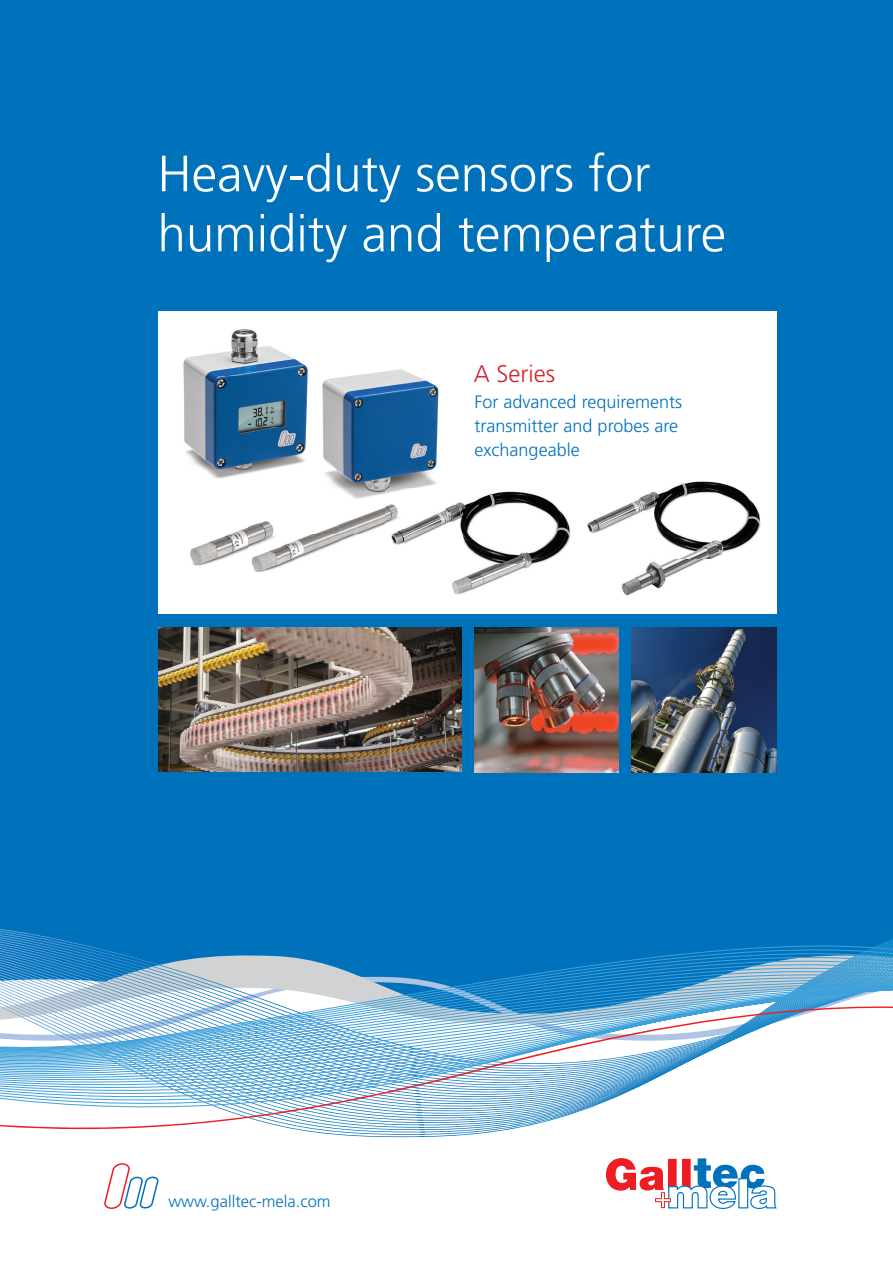
<style>
.page{position:relative;width:893px;height:1263px;background:#fff}
.page>*{position:absolute;margin:0;border:0;box-sizing:border-box;transform-origin:0 0}
.t1{font:300 51px/60px "Frutiger LT Std";color:#fff}
.t2{font:300 24px "Frutiger LT Std";color:#d1232a}
.t3{font:300 18px/24px "Frutiger LT Std";color:#0072bc}
.t4{font:300 16.5px "Frutiger LT Std";color:#0072bc}
</style>
<div class="page">
<div style="left:0;top:0;width:893px;height:1014px;background:#0072bc"></div>
<div style="left:158px;top:311px;width:618px;height:303px;background:#fff"></div>
<img style="left:632px;top:628px;width:144px;height:144px">
<img style="left:474px;top:628px;width:145px;height:144px">
<svg style="left:0;top:932px;width:893px;height:59px"></svg>
<svg style="left:0;top:991px;width:893px;height:140px"></svg>
<svg style="left:606px;top:1158px;width:171px;height:51px"></svg>
<svg style="left:104px;top:1163px;width:54px;height:46px"></svg>
<img style="left:183px;top:329px;width:125px;height:149px">
<img style="left:190px;top:526px;width:59px;height:40px">
<img style="left:249px;top:521px;width:91px;height:13px">
<img style="left:340px;top:507px;width:45px;height:27px">
<img style="left:249px;top:534px;width:110px;height:38px">
<img style="left:404px;top:491px;width:122px;height:73px">
<img style="left:526px;top:493px;width:45px;height:76px">
<img style="left:452px;top:564px;width:74px;height:31px">
<img style="left:385px;top:504px;width:19px;height:41px">
<img style="left:587px;top:481px;width:174px;height:115px">
<img style="left:322px;top:369px;width:117px;height:126px">
<img style="left:350px;top:495px;width:26px;height:4px">
<img style="left:385px;top:488px;width:57px;height:16px">
<img style="left:158px;top:627px;width:303px;height:145px">
<h1 class="t1" style="left:158px;top:144px;width:570px">Heavy-duty sensors for humidity and temperature</h1>
<h2 class="t2" style="left:474px;top:360px;width:83px">A Series</h2>
<p class="t3" style="left:475px;top:390px;width:209px">For advanced requirements transmitter and probes are exchangeable</p>
<p class="t4" style="left:168px;top:1192px;width:164px">www.galltec-mela.com</p>
</div>
